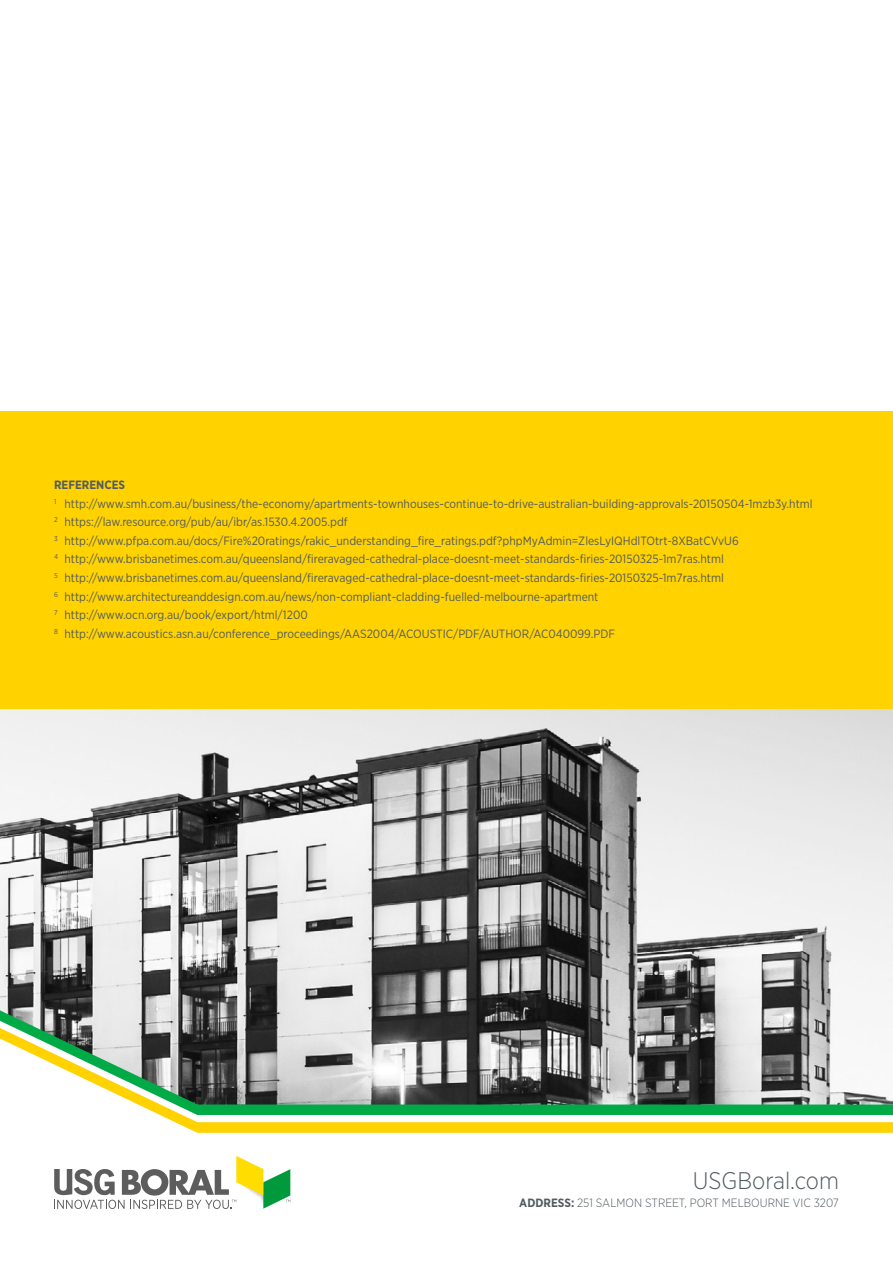
<style>
.page{position:relative;width:893px;height:1263px;background:#fff}
.page>*{position:absolute;margin:0;border:0;box-sizing:border-box;transform-origin:0 0}
.t1{font:300 24px "Gotham Narrow";color:#525b60}
.t2{font:12px/18.6px "Gotham Narrow";color:#525b60}
.t3{font:300 12px "Gotham Narrow";color:#525b60}
.s1{font-weight:700}
</style>
<div class="page">
<img style="left:0;top:708px;width:893px;height:302px">
<svg style="left:54px;top:1156px;width:236px;height:53px"></svg>
<svg style="left:0;top:1010px;width:831px;height:18px;background:#848785"></svg>
<svg style="left:0;top:1028px;width:893px;height:105px"></svg>
<div style="left:0;top:411px;width:893px;height:297px;background:#ffd200"></div>
<p class="t2" style="left:54px;top:475px;width:760px"><span class="s1">REFERENCES<br></span><sup>1</sup> http://www.smh.com.au/business/the-economy/apartments-townhouses-continue-to-drive-australian-building-approvals-20150504-1mzb3y.html <sup>2</sup> https://law.resource.org/pub/au/ibr/as.1530.4.2005.pdf<br><sup>3</sup> http://www.pfpa.com.au/docs/Fire%20ratings/rakic_understanding_fire_ratings.pdf?phpMyAdmin=ZlesLyIQHdlTOtrt-8XBatCVvU6<br><sup>4</sup> http://www.brisbanetimes.com.au/queensland/fireravaged-cathedral-place-doesnt-meet-standards-firies-20150325-1m7ras.html<br><sup>5</sup> http://www.brisbanetimes.com.au/queensland/fireravaged-cathedral-place-doesnt-meet-standards-firies-20150325-1m7ras.html<br><sup>6</sup> http://www.architectureanddesign.com.au/news/non-compliant-cladding-fuelled-melbourne-apartment<br><sup>7</sup> http://www.ocn.org.au/book/export/html/1200<br><sup>8</sup> http://www.acoustics.asn.au/conference_proceedings/AAS2004/ACOUSTIC/PDF/AUTHOR/AC040099.PDF</p>
<h1 class="t1" style="left:693px;top:1165px;width:148px">USGBoral.com</h1>
<p class="t3" style="left:519px;top:1196px;width:321px"><span class="s1">ADDRESS:</span> 251 SALMON STREET, PORT MELBOURNE VIC 3207</p>
</div>
